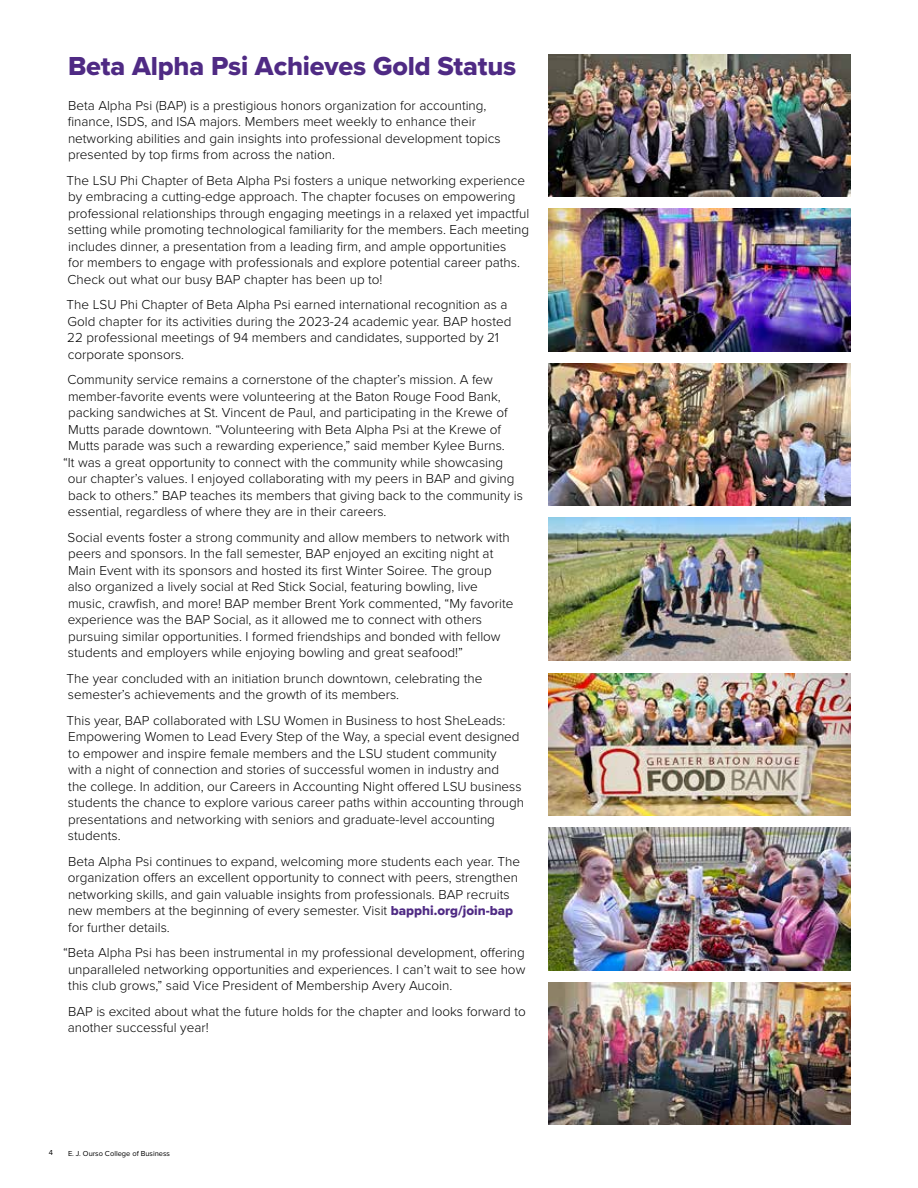
<style>
.page{position:relative;width:918px;height:1188px;background:#fff}
.page>*{position:absolute;margin:0;border:0;box-sizing:border-box;transform-origin:0 0}
.hdr_2{font:27px "Proxima Nova Extrabld";letter-spacing:-.005em;color:#4f2a84}
.text_9_0{font:300 13.5px/16.5px "Proxima Nova";color:#000}
.t1{font:7.5px "Proxima Nova";color:#000}
.s1{font-family:"Proxima Nova Extrabld";font-weight:400;color:#4f2a84}
</style>
<div class="page">
<img style="left:548px;top:54px;width:302px;height:142px">
<img style="left:548px;top:208px;width:302px;height:143px">
<img style="left:548px;top:363px;width:302px;height:143px">
<img style="left:548px;top:518px;width:302px;height:142px">
<img style="left:548px;top:673px;width:302px;height:143px">
<img style="left:548px;top:828px;width:302px;height:143px">
<img style="left:548px;top:982px;width:302px;height:143px">
<h2 class="hdr_2" style="left:68px;top:46px;width:450px">Beta Alpha Psi Achieves Gold Status</h2>
<p class="text_9_0" style="left:68px;top:96px;width:434px">Beta Alpha Psi (BAP) is a prestigious honors organization for accounting, finance, ISDS, and ISA majors. Members meet weekly to enhance their networking abilities and gain insights into professional development topics presented by top firms from across the nation.</p>
<p class="text_9_0" style="left:67px;top:171px;width:464px">The LSU Phi Chapter of Beta Alpha Psi fosters a unique networking experience by embracing a cutting-edge approach. The chapter focuses on empowering professional relationships through engaging meetings in a relaxed yet impactful setting while promoting technological familiarity for the members. Each meeting includes dinner, a presentation from a leading firm, and ample opportunities<br>for members to engage with professionals and explore potential career paths.<br>Check out what our busy BAP chapter has been up to!</p>
<p class="text_9_0" style="left:67px;top:296px;width:446px">The LSU Phi Chapter of Beta Alpha Psi earned international recognition as a Gold chapter for its activities during the 2023-24 academic year. BAP hosted 22 professional meetings of 94 members and candidates, supported by 21 corporate sponsors.</p>
<p class="text_9_0" style="left:67px;top:371px;width:427px">Community service remains a cornerstone of the chapter’s mission. A few</p>
<p class="text_9_0" style="left:68px;top:387px;width:434px">member-favorite events were volunteering at the Baton Rouge Food Bank,</p>
<p class="text_9_0" style="left:68px;top:404px;width:441px">packing sandwiches at St. Vincent de Paul, and participating in the Krewe of</p>
<p class="text_9_0" style="left:68px;top:420px;width:434px">Mutts parade downtown. “Volunteering with Beta Alpha Psi at the Krewe of</p>
<p class="text_9_0" style="left:68px;top:437px;width:438px">Mutts parade was such a rewarding experience,” said member Kylee Burns.</p>
<p class="text_9_0" style="left:63px;top:453px;width:441px">“It was a great opportunity to connect with the community while showcasing</p>
<p class="text_9_0" style="left:68px;top:470px;width:448px">our chapter’s values. I enjoyed collaborating with my peers in BAP and giving</p>
<p class="text_9_0" style="left:68px;top:486px;width:456px">back to others.” BAP teaches its members that giving back to the community is</p>
<p class="text_9_0" style="left:68px;top:503px;width:320px">essential, regardless of where they are in their careers.</p>
<p class="text_9_0" style="left:68px;top:528px;width:447px">Social events foster a strong community and allow members to network with peers and sponsors. In the fall semester, BAP enjoyed an exciting night at Main Event with its sponsors and hosted its first Winter Soiree. The group also organized a lively social at Red Stick Social, featuring bowling, live music, crawfish, and more! BAP member Brent York commented, “My favorite experience was the BAP Social, as it allowed me to connect with others pursuing similar opportunities. I formed friendships and bonded with fellow students and employers while enjoying bowling and great seafood!”</p>
<p class="text_9_0" style="left:67px;top:669px;width:417px">The year concluded with an initiation brunch downtown, celebrating the semester’s achievements and the growth of its members.</p>
<p class="text_9_0" style="left:67px;top:711px;width:459px">This year, BAP collaborated with LSU Women in Business to host SheLeads:<br>Empowering Women to Lead Every Step of the Way, a special event designed to empower and inspire female members and the LSU student community<br>with a night of connection and stories of successful women in industry and<br>the college. In addition, our Careers in Accounting Night offered LSU business students the chance to explore various career paths within accounting through presentations and networking with seniors and graduate-level accounting students.</p>
<p class="text_9_0" style="left:68px;top:852px;width:454px">Beta Alpha Psi continues to expand, welcoming more students each year. The organization offers an excellent opportunity to connect with peers, strengthen networking skills, and gain valuable insights from professionals. BAP recruits new members at the beginning of every semester. Visit <span class="s1">bapphi.org/join-bap </span>for further details.</p>
<p class="text_9_0" style="left:68px;top:944px;width:459px;text-align:justify;text-indent:-5px">“Beta Alpha Psi has been instrumental in my professional development, offering unparalleled networking opportunities and experiences. I can’t wait to see how this club grows,” said Vice President of Membership Avery Aucoin.</p>
<p class="text_9_0" style="left:68px;top:1002px;width:460px">BAP is excited about what the future holds for the chapter and looks forward to another successful year!</p>
<p class="t1" style="left:49px;top:1147px;width:6px">4</p>
<p class="t1" style="left:68px;top:1147px;width:104px">E. J. Ourso College of Business</p>
</div>
